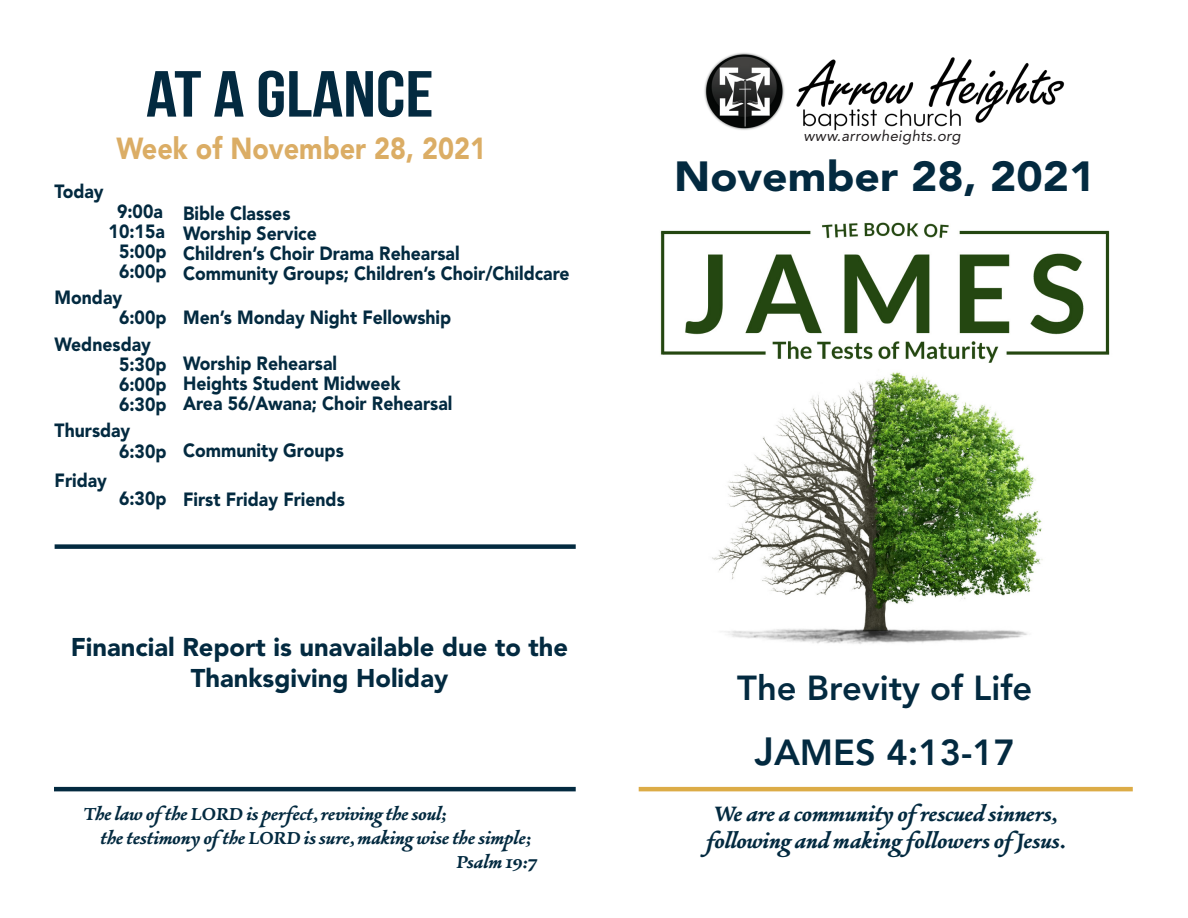
<style>
.page{position:relative;width:1188px;height:918px;background:#fff}
.page>*{position:absolute;margin:0;border:0;box-sizing:border-box;transform-origin:0 0}
.t1{font:700 64.95px "Bebas Neue";color:#032a40;scale:1.18 1}
.t2{font:900 41.85px "Avenir LT Std";color:#032a40;scale:1.06 1}
.t3{font:800 36px "Avenir LT Std";color:#032a40}
.t4{font:800 34.5px "Avenir LT Std";color:#032a40}
.t5{font:900 30.15px "Avenir LT Std";color:#dbad65;scale:.89 1}
.t6{font:700 27px/27px "Alize";color:#032a40}
.t7{font:900 25.5px/30.6px "Avenir LT Std";color:#032a40;text-align:center}
.t8{font:700 22.5px "Alize";color:#032a40}
.weekly_schedule_even{font:900 19.05px/20px "Avenir LT Std";color:#032a40;scale:.92 1}
.t9{font:italic 15px "Avenir LT Std";letter-spacing:.02em;color:#231f20}
.s1{font-size:39px}
</style>
<div class="page">
<img style="left:660px;top:222px;width:450px;height:422px">
<hr style="left:54px;top:787px;width:522px;height:4px;background:#032a40">
<hr style="left:639px;top:787px;width:494px;height:4px;background:#dcac47">
<img style="left:704px;top:52px;width:361px;height:79px">
<div style="left:55px;top:544px;width:521px;height:5px;background:#032a40"></div>
<p class="t1" style="left:146px;top:59px;width:245px">AT A GLANCE</p>
<p class="t5" style="left:116px;top:130px;width:417px">Week of November 28, 2021</p>
<p class="weekly_schedule_even" style="left:55px;top:181px;width:55px">Today</p>
<p class="weekly_schedule_even" style="left:117px;top:201px;width:51px">9:00a</p>
<p class="weekly_schedule_even" style="left:109px;top:221px;width:64px;text-align:center">10:15a<br>5:00p<br>6:00p</p>
<p class="weekly_schedule_even" style="left:55px;top:287px;width:75px">Monday</p>
<p class="weekly_schedule_even" style="left:119px;top:307px;width:53px">6:00p</p>
<p class="weekly_schedule_even" style="left:55px;top:334px;width:106px">Wednesday</p>
<p class="weekly_schedule_even" style="left:119px;top:354px;width:53px;text-align:justify">5:30p 6:00p 6:30p</p>
<p class="weekly_schedule_even" style="left:55px;top:420px;width:84px">Thursday</p>
<p class="weekly_schedule_even" style="left:119px;top:442px;width:53px">6:30p</p>
<p class="weekly_schedule_even" style="left:55px;top:470px;width:58px">Friday</p>
<p class="weekly_schedule_even" style="left:119px;top:488px;width:53px">6:30p</p>
<p class="weekly_schedule_even" style="left:183px;top:203px;width:302px">Bible Classes<br>Worship Service<br>Children’s Choir Drama Rehearsal</p>
<p class="weekly_schedule_even" style="left:183px;top:263px;width:422px">Community Groups; Children’s Choir/Childcare</p>
<p class="weekly_schedule_even" style="left:183px;top:307px;width:293px">Men’s Monday Night Fellowship</p>
<p class="weekly_schedule_even" style="left:183px;top:354px;width:169px">Worship Rehearsal</p>
<p class="weekly_schedule_even" style="left:183px;top:374px;width:238px">Heights Student Midweek</p>
<p class="weekly_schedule_even" style="left:183px;top:394px;width:294px">Area 56/Awana; Choir Rehearsal</p>
<p class="weekly_schedule_even" style="left:183px;top:441px;width:176px">Community Groups</p>
<p class="weekly_schedule_even" style="left:183px;top:489px;width:177px">First Friday Friends</p>
<p class="t7" style="left:71px;top:632px;width:499px">Financial Report is unavailable due to the<br>Thanksgiving Holiday</p>
<p class="t8" style="left:84px;top:799px;width:365px">The law of the LORD is perfect, reviving the soul;</p>
<p class="t8" style="left:100px;top:823px;width:433px">the testimony of the LORD is sure, making wise the simple;</p>
<p class="t8" style="left:457px;top:847px;width:82px">Psalm 19:7</p>
<p class="t9" style="left:804px;top:127px;width:159px">www.arrowheights.org</p>
<p class="t2" style="left:674px;top:151px;width:399px">November 28, 2021</p>
<p class="t4" style="left:737px;top:668px;width:297px">The Brevity of Life</p>
<p class="t3" style="left:755px;top:731px;width:262px"><span class="s1">J</span>AMES 4:13-17</p>
<p class="t6" style="left:706px;top:799px;width:362px">We are a community of rescued sinners, following and making followers of Jesus.</p>
</div>
